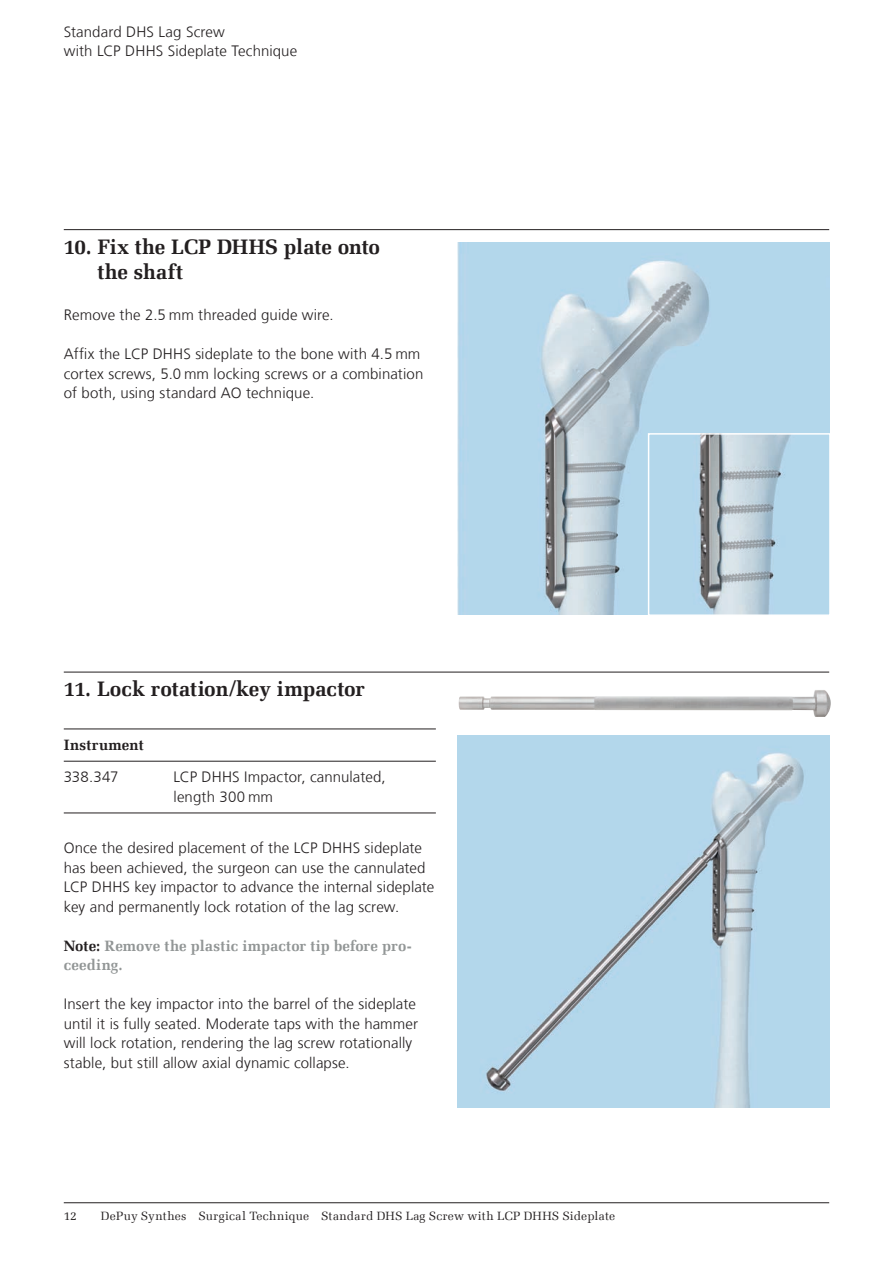
<style>
.page{position:relative;width:893px;height:1263px;background:#fff}
.page>*{position:absolute;margin:0;border:0;box-sizing:border-box;transform-origin:0 0}
._04_Step_number{font:700 21px/25.5px "Melior Com";letter-spacing:-.005em;color:#231f20}
._04_Step_number_Line{font:700 21px "Melior Com";letter-spacing:-.005em;color:#231f20}
._07_EN_Body_Copy{font:300 15px/19.5px "Frutiger LT Com";letter-spacing:.01em;color:#231f20}
._11_EN_Call_out{font:700 15px/19.5px "Melior Com";letter-spacing:.005em;color:#929696}
._09_Instrument_rule{font:300 15px/19.5px "Frutiger LT Com";letter-spacing:.01em;color:#231f20}
._09_Instrument_rule-2{font:700 15px "Melior Com";letter-spacing:.025em;color:#231f20}
.t1{font:12px "Melior Com";letter-spacing:.02em;color:#231f20}
.s1{color:#231f20}
</style>
<div class="page">
<hr style="left:64px;top:229px;width:765px;height:1px;background:#231f20">
<hr style="left:64px;top:1202px;width:765px;height:1px;background:#231f20">
<img style="left:457px;top:736px;width:372px;height:372px">
<img style="left:459px;top:690px;width:372px;height:27px">
<img style="left:457px;top:242px;width:372px;height:372px">
<img style="left:651px;top:436px;width:177px;height:177px">
<div style="left:648px;top:433px;width:183px;height:183px;border:2px solid #fff"></div>
<hr style="left:64px;top:672px;width:765px;height:1px;background:#231f20">
<hr style="left:64px;top:729px;width:372px;height:1px;background:#231f20">
<hr style="left:64px;top:761px;width:372px;height:1px;background:#231f20">
<hr style="left:64px;top:813px;width:372px;height:1px;background:#231f20">
<p class="_07_EN_Body_Copy" style="left:64px;top:22px;width:235px">Standard DHS Lag Screw<br>with LCP DHHS Sideplate Technique</p>
<p class="_04_Step_number" style="left:97px;top:234px;width:284px;text-indent:-34px">10. Fix the LCP DHHS plate onto the shaft</p>
<p class="_07_EN_Body_Copy" style="left:64px;top:306px;width:271px">Remove the 2.5 mm threaded guide wire.</p>
<p class="_07_EN_Body_Copy" style="left:64px;top:345px;width:361px">Affix the LCP DHHS sideplate to the bone with 4.5 mm cortex screws, 5.0 mm locking screws or a combination of both, using standard AO technique.</p>
<p class="_04_Step_number_Line" style="left:64px;top:676px;width:303px">11. Lock rotation/key impactor</p>
<p class="_09_Instrument_rule-2" style="left:64px;top:735px;width:81px">Instrument</p>
<p class="_09_Instrument_rule" style="left:64px;top:767px;width:56px">338.347</p>
<p class="_09_Instrument_rule" style="left:173px;top:767px;width:214px">LCP DHHS Impactor, cannulated, length 300 mm</p>
<p class="_07_EN_Body_Copy" style="left:64px;top:839px;width:372px">Once the desired placement of the LCP DHHS sideplate has been achieved, the surgeon can use the cannulated LCP DHHS key impactor to advance the internal sideplate key and permanently lock rotation of the lag screw.</p>
<p class="_11_EN_Call_out" style="left:64px;top:936px;width:350px"><span class="s1">Note:</span> Remove the plastic impactor tip before pro&shy;ceeding.</p>
<p class="_07_EN_Body_Copy" style="left:64px;top:995px;width:356px">Insert the key impactor into the barrel of the sideplate until it is fully seated. Moderate taps with the hammer will lock rotation, rendering the lag screw rotationally stable, but still allow axial dynamic collapse.</p>
<p class="t1" style="left:64px;top:1209px;width:13px">11</p>
<p class="t1" style="left:101px;top:1209px;width:516px">DePuy Synthes Surgical Technique Standard DHS Lag Screw with LCP DHHS Sideplate</p>
</div>
